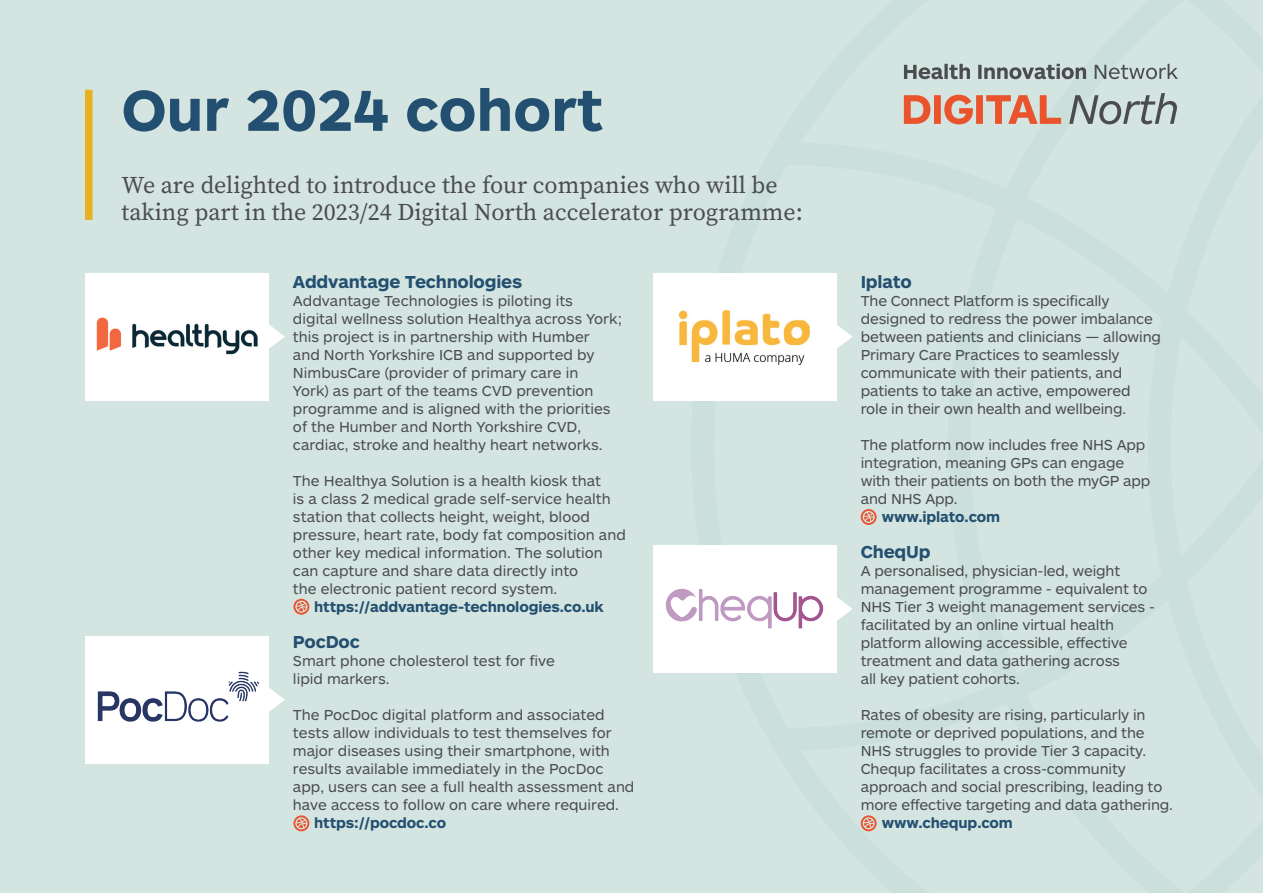
<style>
.page{position:relative;width:1263px;height:893px;background:#d4e5e1}
.page>*{position:absolute;margin:0;border:0;box-sizing:border-box;transform-origin:0 0}
.t1{font:700 60px "ARS Maquette";color:#235070}
.t2{font:24px/27px "Source Serif Pro";color:#4b4c4d}
.t3{font:700 18px "ARS Maquette";letter-spacing:-.01em;color:#235070}
.t4{font:15px/18px "ARS Maquette";letter-spacing:-.01em;color:#4b4c4d}
.t5{font:700 15px "ARS Maquette";letter-spacing:-.01em;color:#235070}
</style>
<div class="page">
<svg style="left:904px;top:95px;width:157px;height:29px"></svg>
<svg style="left:1069px;top:93px;width:108px;height:31px"></svg>
<svg style="left:904px;top:64px;width:66px;height:15px"></svg>
<svg style="left:978px;top:64px;width:108px;height:15px"></svg>
<svg style="left:1095px;top:64px;width:83px;height:15px"></svg>
<svg style="left:861px;top:815px;width:16px;height:16px"></svg>
<svg style="left:861px;top:509px;width:16px;height:16px"></svg>
<div style="left:85px;top:90px;width:8px;height:130px;background:#e6b120"></div>
<svg style="left:293px;top:599px;width:16px;height:16px"></svg>
<svg style="left:293px;top:815px;width:16px;height:16px"></svg>
<div style="left:653px;top:545px;width:184px;height:128px;background:#fff"></div>
<svg style="left:837px;top:597px;width:15px;height:24px"></svg>
<div style="left:85px;top:273px;width:184px;height:127px;background:#fff"></div>
<svg style="left:269px;top:325px;width:16px;height:24px"></svg>
<img style="left:96px;top:317px;width:162px;height:38px">
<div style="left:653px;top:273px;width:184px;height:127px;background:#fff"></div>
<svg style="left:837px;top:325px;width:16px;height:23px"></svg>
<img style="left:678px;top:310px;width:132px;height:55px">
<div style="left:85px;top:636px;width:184px;height:127px;background:#fff"></div>
<svg style="left:269px;top:688px;width:16px;height:24px"></svg>
<img style="left:97px;top:671px;width:162px;height:51px">
<img style="left:665px;top:589px;width:159px;height:40px">
<p class="t1" style="left:122px;top:71px;width:483px">Our 2024 cohort</p>
<p class="t2" style="left:122px;top:171px;width:683px">We are delighted to introduce the four companies who will be taking part in the 2023/24 Digital North accelerator programme:</p>
<p class="t3" style="left:293px;top:270px;width:231px">Addvantage Technologies</p>
<p class="t4" style="left:293px;top:291px;width:331px">Addvantage Technologies is piloting its<br>digital wellness solution Healthya across York; this project is in partnership with Humber<br>and North Yorkshire ICB and supported by NimbusCare (provider of primary care in<br>York) as part of the teams CVD prevention programme and is aligned with the priorities of the Humber and North Yorkshire CVD, cardiac, stroke and healthy heart networks.</p>
<p class="t4" style="left:293px;top:471px;width:334px">The Healthya Solution is a health kiosk that<br>is a class 2 medical grade self-service health station that collects height, weight, blood pressure, heart rate, body fat composition and other key medical information. The solution can capture and share data directly into<br>the electronic patient record system.</p>
<p class="t5" style="left:314px;top:597px;width:291px">https://addvantage-technologies.co.uk</p>
<p class="t3" style="left:293px;top:630px;width:68px">PocDoc</p>
<p class="t4" style="left:293px;top:651px;width:263px">Smart phone cholesterol test for five lipid markers.</p>
<p class="t4" style="left:293px;top:705px;width:343px">The PocDoc digital platform and associated tests allow individuals to test themselves for major diseases using their smartphone, with results available immediately in the PocDoc app, users can see a full health assessment and have access to follow on care where required.</p>
<p class="t5" style="left:314px;top:813px;width:133px">https://pocdoc.co</p>
<p class="t3" style="left:861px;top:270px;width:53px">Iplato</p>
<p class="t4" style="left:861px;top:291px;width:302px">The Connect Platform is specifically designed to redress the power imbalance between patients and clinicians — allowing Primary Care Practices to seamlessly communicate with their patients, and patients to take an active, empowered role in their own health and wellbeing.</p>
<p class="t4" style="left:861px;top:435px;width:291px">The platform now includes free NHS App integration, meaning GPs can engage with their patients on both the myGP app and NHS App.</p>
<p class="t5" style="left:882px;top:507px;width:120px">www.iplato.com</p>
<p class="t3" style="left:861px;top:540px;width:71px">CheqUp</p>
<p class="t4" style="left:861px;top:561px;width:296px">A personalised, physician-led, weight management programme - equivalent to NHS Tier 3 weight management services - facilitated by an online virtual health platform allowing accessible, effective treatment and data gathering across<br>all key patient cohorts.</p>
<p class="t4" style="left:861px;top:705px;width:314px">Rates of obesity are rising, particularly in remote or deprived populations, and the NHS struggles to provide Tier 3 capacity.<br>Chequp facilitates a cross-community approach and social prescribing, leading to more effective targeting and data gathering.</p>
<p class="t5" style="left:882px;top:813px;width:132px">www.chequp.com</p>
</div>
